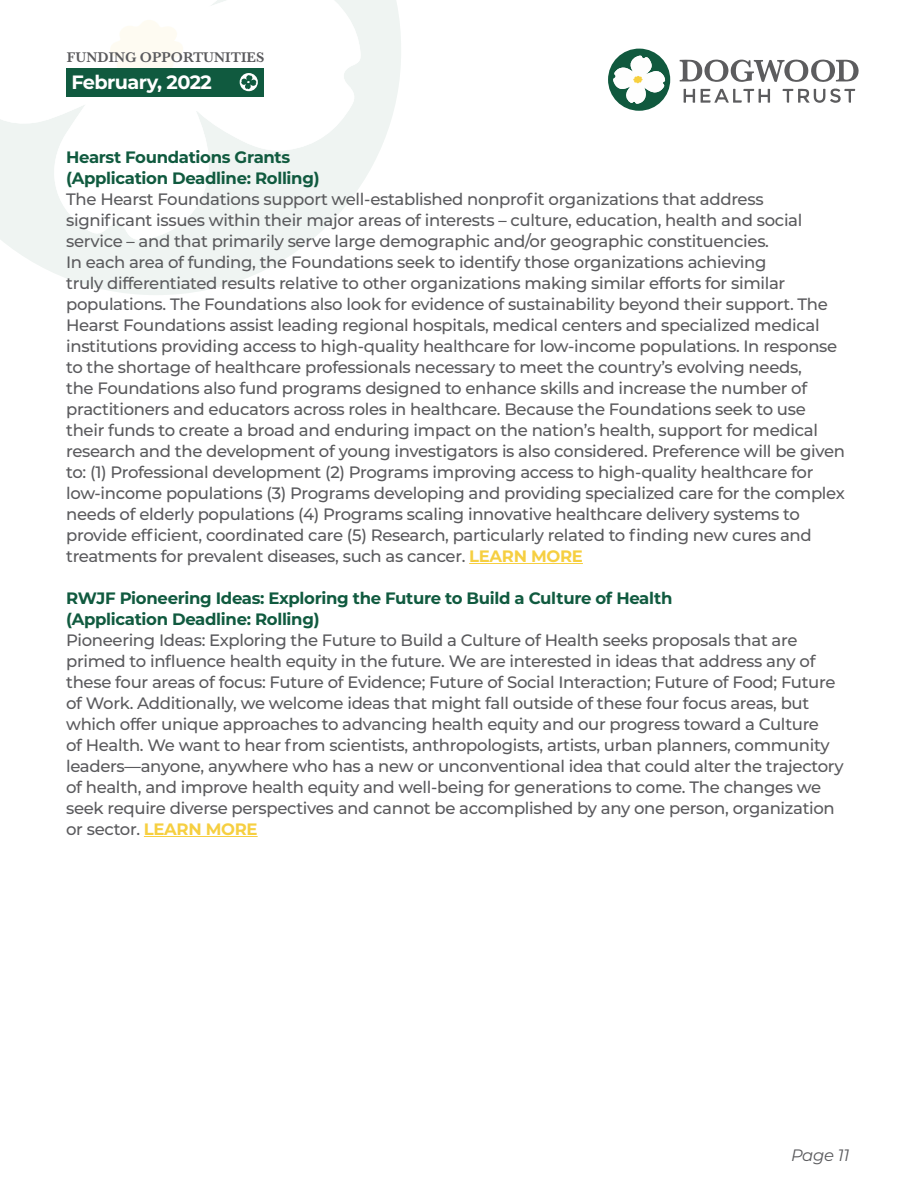
<style>
.page{position:relative;width:918px;height:1188px;background:#fff}
.page>*{position:absolute;margin:0;border:0;box-sizing:border-box;transform-origin:0 0}
.t1{font:700 19.2px "Montserrat";letter-spacing:-.03em;color:#fff}
.t2{font:500 16.5px/21px "Montserrat";letter-spacing:-.02em;color:#5a5a5d}
.t3{font:700 16.5px/21px "Montserrat";letter-spacing:-.02em;color:#105a3f}
.t4{font:italic 16.5px "Montserrat";letter-spacing:-.02em;color:#5a5a5d}
.t5{font:600 14.55px "Baskerville";color:#5a5a5d}
.s1{font-weight:700;color:#f6cf41}
</style>
<div class="page">
<svg style="left:3px;top:0;width:398px;height:295px;fill:#eff4f2"></svg>
<svg style="left:0;top:0;width:361px;height:241px"></svg>
<svg style="left:110px;top:18px;width:73px;height:50px"></svg>
<svg style="left:679px;top:59px;width:180px;height:44px"></svg>
<svg style="left:608px;top:48px;width:62px;height:63px"></svg>
<div style="left:66px;top:68px;width:198px;height:29px;background:#105a3f"></div>
<svg style="left:240px;top:73px;width:18px;height:18px"></svg>
<hr style="left:469px;top:563px;width:114px;height:1px;background:#f6cf41">
<hr style="left:144px;top:836px;width:114px;height:1px;background:#f6cf41">
<p class="t5" style="left:67px;top:47px;width:199px">FUNDING OPPORTUNITIES</p>
<p class="t1" style="left:71px;top:69px;width:142px">February, 2022</p>
<p class="t3" style="left:66px;top:146px;width:255px">Hearst Foundations Grants (Application Deadline: Rolling)</p>
<p class="t2" style="left:66px;top:188px;width:780px">The Hearst Foundations support well-established nonprofit organizations that address significant issues within their major areas of interests – culture, education, health and social service – and that primarily serve large demographic and/or geographic constituencies.<br>In each area of funding, the Foundations seek to identify those organizations achieving<br>truly differentiated results relative to other organizations making similar efforts for similar populations. The Foundations also look for evidence of sustainability beyond their support. The Hearst Foundations assist leading regional hospitals, medical centers and specialized medical institutions providing access to high-quality healthcare for low-income populations. In response to the shortage of healthcare professionals necessary to meet the country’s evolving needs,<br>the Foundations also fund programs designed to enhance skills and increase the number of practitioners and educators across roles in healthcare. Because the Foundations seek to use their funds to create a broad and enduring impact on the nation’s health, support for medical research and the development of young investigators is also considered. Preference will be given to: (1) Professional development (2) Programs improving access to high-quality healthcare for low-income populations (3) Programs developing and providing specialized care for the complex needs of elderly populations (4) Programs scaling innovative healthcare delivery systems to provide efficient, coordinated care (5) Research, particularly related to finding new cures and treatments for prevalent diseases, such as cancer. <span class="s1">LEARN MORE</span></p>
<p class="t3" style="left:66px;top:587px;width:608px">RWJF Pioneering Ideas: Exploring the Future to Build a Culture of Health (Application Deadline: Rolling)</p>
<p class="t2" style="left:66px;top:629px;width:779px">Pioneering Ideas: Exploring the Future to Build a Culture of Health seeks proposals that are primed to influence health equity in the future. We are interested in ideas that address any of these four areas of focus: Future of Evidence; Future of Social Interaction; Future of Food; Future of Work. Additionally, we welcome ideas that might fall outside of these four focus areas, but which offer unique approaches to advancing health equity and our progress toward a Culture<br>of Health. We want to hear from scientists, anthropologists, artists, urban planners, community leaders—anyone, anywhere who has a new or unconventional idea that could alter the trajectory of health, and improve health equity and well-being for generations to come. The changes we seek require diverse perspectives and cannot be accomplished by any one person, organization or sector. <span class="s1">LEARN MORE</span></p>
<p class="t4" style="left:791px;top:1144px;width:60px">Page 11</p>
</div>
